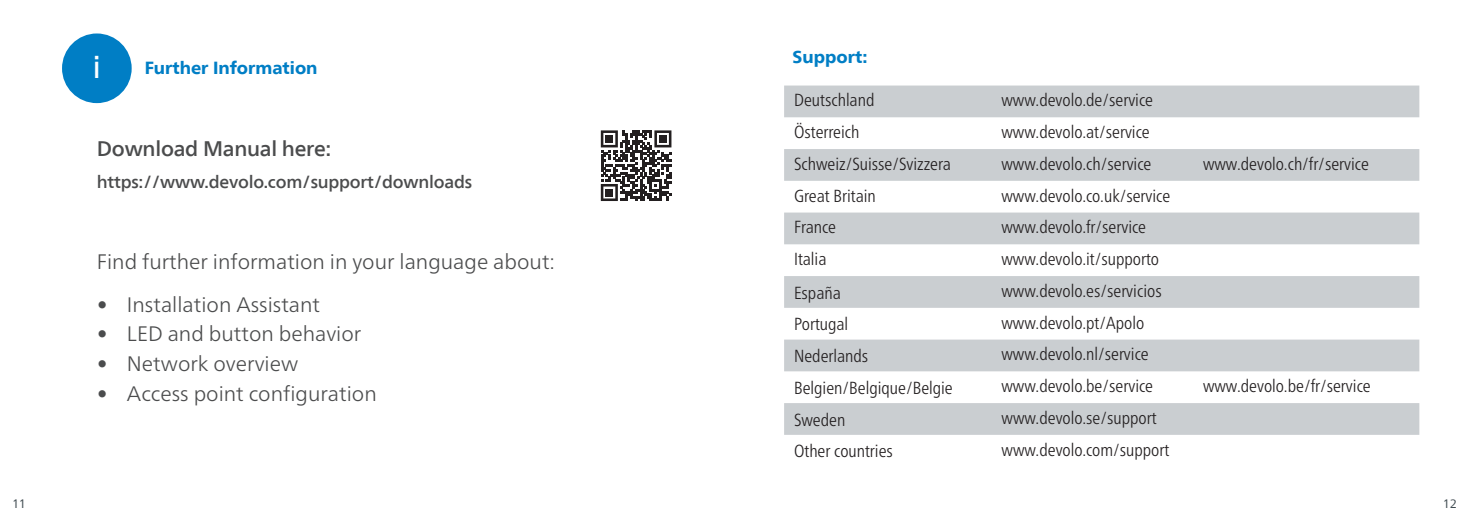
<style>
.page{position:relative;width:1469px;height:521px;background:#fff}
.page>*{position:absolute;margin:0;border:0;box-sizing:border-box;transform-origin:0 0}
.t1{font:31.5px "Frutiger Neue LT Com";color:#fff}
.t2{font:300 21px "Frutiger Neue LTW1 G";color:#4b4c4d}
.t3{font:500 21px "Frutiger Neue LT Com";letter-spacing:-.01em;color:#4b4c4d}
.t4{font:300 condensed 17.5px "Frutiger Neue LT Pro";color:#231f20}
.t5{font:500 17.5px "Frutiger Neue LT Com";letter-spacing:-.01em;color:#4b4c4d}
.t6{font:800 17.5px "Frutiger Neue LT Com";color:#007ec5}
.t7{font:12.25px "Frutiger Neue LT Com";color:#3f4a50}
.s1{font-family:"Frutiger Neue LT Com"}
</style>
<div class="page">
<div style="left:62px;top:33px;width:70px;height:70px;background:#007ec5;border-radius:50%"></div>
<svg style="left:784px;top:86px;width:635px;height:349px;fill:#caced1"></svg>
<svg style="left:601px;top:130px;width:70px;height:71px"></svg>
<div style="left:605px;top:135px;width:8px;height:8px;background:#231f20"></div>
<div style="left:659px;top:135px;width:7px;height:8px;background:#231f20"></div>
<div style="left:605px;top:189px;width:8px;height:7px;background:#231f20"></div>
<h1 class="t1" style="left:92px;top:48px;width:10px">i</h1>
<p class="t6" style="left:145px;top:57px;width:174px">Further Information</p>
<p class="t3" style="left:97px;top:136px;width:236px">Download Manual here:</p>
<p class="t5" style="left:97px;top:171px;width:377px">https://www.devolo.com/support/downloads</p>
<p class="t2" style="left:97px;top:246px;width:460px">Find further information in your language about:</p>
<p class="t2" style="left:97px;top:289px;width:224px"><span class="s1">•</span> Installation Assistant</p>
<p class="t2" style="left:97px;top:319px;width:266px"><span class="s1">•</span> LED and button behavior</p>
<p class="t2" style="left:97px;top:348px;width:203px"><span class="s1">•</span> Network overview</p>
<p class="t2" style="left:97px;top:378px;width:281px"><span class="s1">•</span> Access point configuration</p>
<p class="t6" style="left:792px;top:46px;width:76px">Support:</p>
<p class="t4" style="left:794px;top:90px;width:82px">Deutschland</p>
<p class="t4" style="left:1001px;top:90px;width:153px">www.devolo.de/service</p>
<p class="t4" style="left:794px;top:122px;width:67px">Österreich</p>
<p class="t4" style="left:1001px;top:122px;width:150px">www.devolo.at/service</p>
<p class="t4" style="left:794px;top:153px;width:158px">Schweiz/Suisse/Svizzera</p>
<p class="t4" style="left:1001px;top:153px;width:151px">www.devolo.ch/service</p>
<p class="t4" style="left:1202px;top:153px;width:167px">www.devolo.ch/fr/service</p>
<p class="t4" style="left:794px;top:185px;width:83px">Great Britain</p>
<p class="t4" style="left:1001px;top:185px;width:170px">www.devolo.co.uk/service</p>
<p class="t4" style="left:794px;top:217px;width:44px">France</p>
<p class="t4" style="left:1001px;top:217px;width:146px">www.devolo.fr/service</p>
<p class="t4" style="left:794px;top:249px;width:34px">Italia</p>
<p class="t4" style="left:1001px;top:249px;width:159px">www.devolo.it/supporto</p>
<p class="t4" style="left:794px;top:282px;width:48px">España</p>
<p class="t4" style="left:1001px;top:280px;width:162px">www.devolo.es/servicios</p>
<p class="t4" style="left:794px;top:314px;width:56px">Portugal</p>
<p class="t4" style="left:1001px;top:312px;width:144px">www.devolo.pt/Apolo</p>
<p class="t4" style="left:794px;top:346px;width:76px">Nederlands</p>
<p class="t4" style="left:1001px;top:344px;width:149px">www.devolo.nl/service</p>
<p class="t4" style="left:794px;top:377px;width:160px">Belgien/Belgique/Belgie</p>
<p class="t4" style="left:1001px;top:376px;width:153px">www.devolo.be/service</p>
<p class="t4" style="left:1202px;top:376px;width:169px">www.devolo.be/fr/service</p>
<p class="t4" style="left:794px;top:409px;width:53px">Sweden</p>
<p class="t4" style="left:1001px;top:407px;width:156px">www.devolo.se/support</p>
<p class="t4" style="left:794px;top:441px;width:100px">Other countries</p>
<p class="t4" style="left:1001px;top:439px;width:169px">www.devolo.com/support</p>
<p class="t7" style="left:12px;top:497px;width:15px">11</p>
<p class="t7" style="left:1442px;top:497px;width:15px">12</p>
</div>
